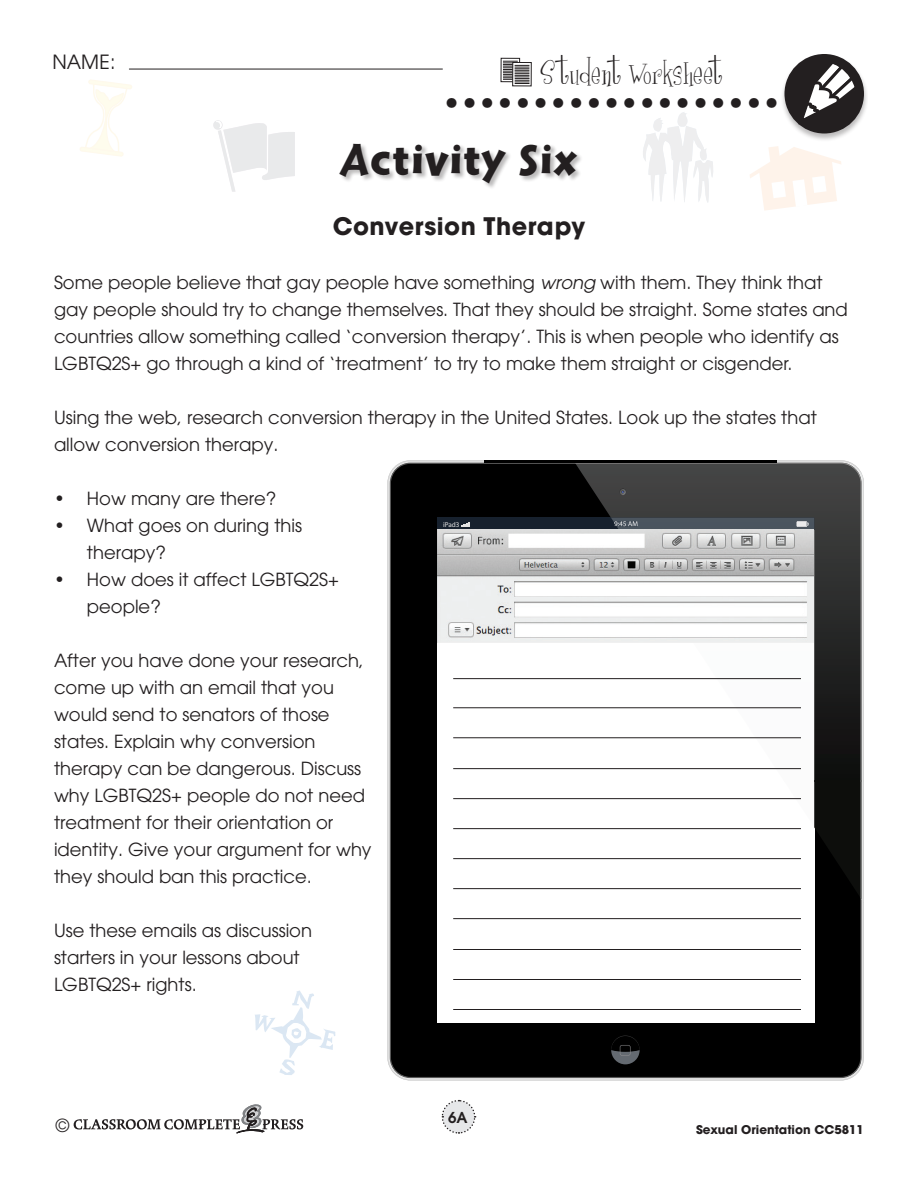
<style>
.page{position:relative;width:918px;height:1188px;background:#fff}
.page>*{position:absolute;margin:0;border:0;box-sizing:border-box;transform-origin:0 0}
.t1{font:46.5px "Cal Sans Heavy KB";letter-spacing:.045em;color:#231f20}
.t2{font:700 42px "Futura";color:#231f20}
.t3{font:31.5px "Girlsare Weird";letter-spacing:.01em;color:#231f20}
.Question_Style{font:700 24px "Avant Garde";letter-spacing:.02em;color:#231f20}
.t4{font:19.5px "Avant Garde";color:#231f20}
.Question_Style-2{font:18px/27px "Avant Garde";color:#231f20}
.t5{font:600 15px "Avant Garde";color:#231f20}
.t6{font:700 12px "Avant Garde";color:#231f20}
.t7{font:7.05px "Myriad Pro";color:#e3e3e3}
.s1{font-style:italic}
</style>
<div class="page">
<svg style="left:74px;top:1104px;width:229px;height:29px"></svg>
<svg style="left:441px;top:1099px;width:35px;height:35px"></svg>
<hr style="left:129px;top:69px;width:313px;height:1px;background:#231f20">
<div style="left:780px;top:54px;width:88px;height:89px;background:#231f20;opacity:.3"></div>
<div style="left:784px;top:54px;width:80px;height:80px;background:#231f20;border-radius:50%"></div>
<svg style="left:797px;top:54px;width:67px;height:71px"></svg>
<svg style="left:503px;top:60px;width:15px;height:1px"></svg>
<div style="left:501px;top:58px;width:19px;height:24px;border:1px solid #231f20"></div>
<div style="left:512px;top:62px;width:20px;height:24px;border:1px solid #231f20"></div>
<svg style="left:503px;top:61px;width:27px;height:23px"></svg>
<svg style="left:80px;top:80px;width:52px;height:77px"></svg>
<svg style="left:750px;top:146px;width:91px;height:64px"></svg>
<svg style="left:213px;top:120px;width:82px;height:72px"></svg>
<svg style="left:643px;top:112px;width:70px;height:91px"></svg>
<div style="left:340px;top:143px;width:244px;height:47px;background:#231f20;opacity:.3"></div>
<svg style="left:255px;top:990px;width:81px;height:85px"></svg>
<div style="left:390px;top:463px;width:472px;height:615px;background:#000"></div>
<div style="left:437px;top:518px;width:377px;height:504px;background:#fff"></div>
<hr style="left:484px;top:460px;width:293px;height:3px;background:#000">
<div style="left:437px;top:518px;width:377px;height:12px;background:#17212e"></div>
<svg style="left:462px;top:522px;width:7px;height:5px"></svg>
<div style="left:611px;top:1036px;width:29px;height:28px;background:#000;border-radius:50%"></div>
<svg style="left:611px;top:1045px;width:29px;height:19px"></svg>
<svg style="left:847px;top:475px;width:17px;height:428px"></svg>
<svg style="left:575px;top:463px;width:287px;height:437px"></svg>
<svg style="left:619px;top:642px;width:195px;height:185px"></svg>
<svg style="left:611px;top:518px;width:203px;height:12px;background:#5b646d"></svg>
<svg style="left:620px;top:489px;width:6px;height:6px"></svg>
<hr style="left:453px;top:858px;width:348px;height:1px;background:#231f20">
<hr style="left:453px;top:768px;width:348px;height:1px;background:#231f20">
<hr style="left:453px;top:949px;width:348px;height:1px;background:#231f20">
<hr style="left:453px;top:707px;width:348px;height:1px;background:#231f20">
<hr style="left:453px;top:678px;width:348px;height:1px;background:#231f20">
<hr style="left:453px;top:888px;width:348px;height:1px;background:#231f20">
<hr style="left:453px;top:798px;width:348px;height:1px;background:#231f20">
<hr style="left:453px;top:979px;width:348px;height:1px;background:#231f20">
<hr style="left:453px;top:737px;width:348px;height:1px;background:#231f20">
<hr style="left:453px;top:918px;width:348px;height:1px;background:#231f20">
<hr style="left:453px;top:828px;width:348px;height:1px;background:#231f20">
<hr style="left:453px;top:1009px;width:348px;height:1px;background:#231f20">
<img style="left:437px;top:530px;width:377px;height:112px">
<p class="t4" style="left:52px;top:50px;width:64px">NAME:</p>
<h3 class="t3" style="left:540px;top:54px;width:184px">Student Worksheet</h3>
<h2 class="t2" style="left:445px;top:64px;width:336px">...................</h2>
<p class="t1" style="left:341px;top:132px;width:238px">Activity Six</p>
<p class="Question_Style" style="left:333px;top:211px;width:254px">Conversion Therapy</p>
<p class="Question_Style-2" style="left:54px;top:269px;width:795px">Some people believe that gay people have something <span class="s1">wrong</span> with them. They think that gay people should try to change themselves. That they should be straight. Some states and countries allow something called ‘conversion therapy’. This is when people who identify as LGBTQ2S+ go through a kind of ‘treatment’ to try to make them straight or cisgender.</p>
<p class="Question_Style-2" style="left:54px;top:404px;width:764px">Using the web, research conversion therapy in the United States. Look up the states that allow conversion therapy.</p>
<p class="Question_Style-2" style="left:54px;top:485px;width:224px">• How many are there?</p>
<p class="Question_Style-2" style="left:87px;top:512px;width:217px;text-indent:-33px">• What goes on during this therapy?</p>
<p class="Question_Style-2" style="left:87px;top:566px;width:254px;text-indent:-33px">• How does it affect LGBTQ2S+ people?</p>
<p class="Question_Style-2" style="left:54px;top:647px;width:319px">After you have done your research, come up with an email that you would send to senators of those states. Explain why conversion therapy can be dangerous. Discuss why LGBTQ2S+ people do not need treatment for their orientation or identity. Give your argument for why they should ban this practice.</p>
<p class="Question_Style-2" style="left:54px;top:917px;width:260px">Use these emails as discussion starters in your lessons about<br>LGBTQ2S+ rights.</p>
<p class="t7" style="left:443px;top:520px;width:18px">iPad3</p>
<p class="t5" style="left:448px;top:1107px;width:21px">6A</p>
<p class="Question_Style-2" style="left:56px;top:1111px;width:15px">©</p>
<p class="t6" style="left:696px;top:1122px;width:169px">Sexual Orientation CC5811</p>
</div>
